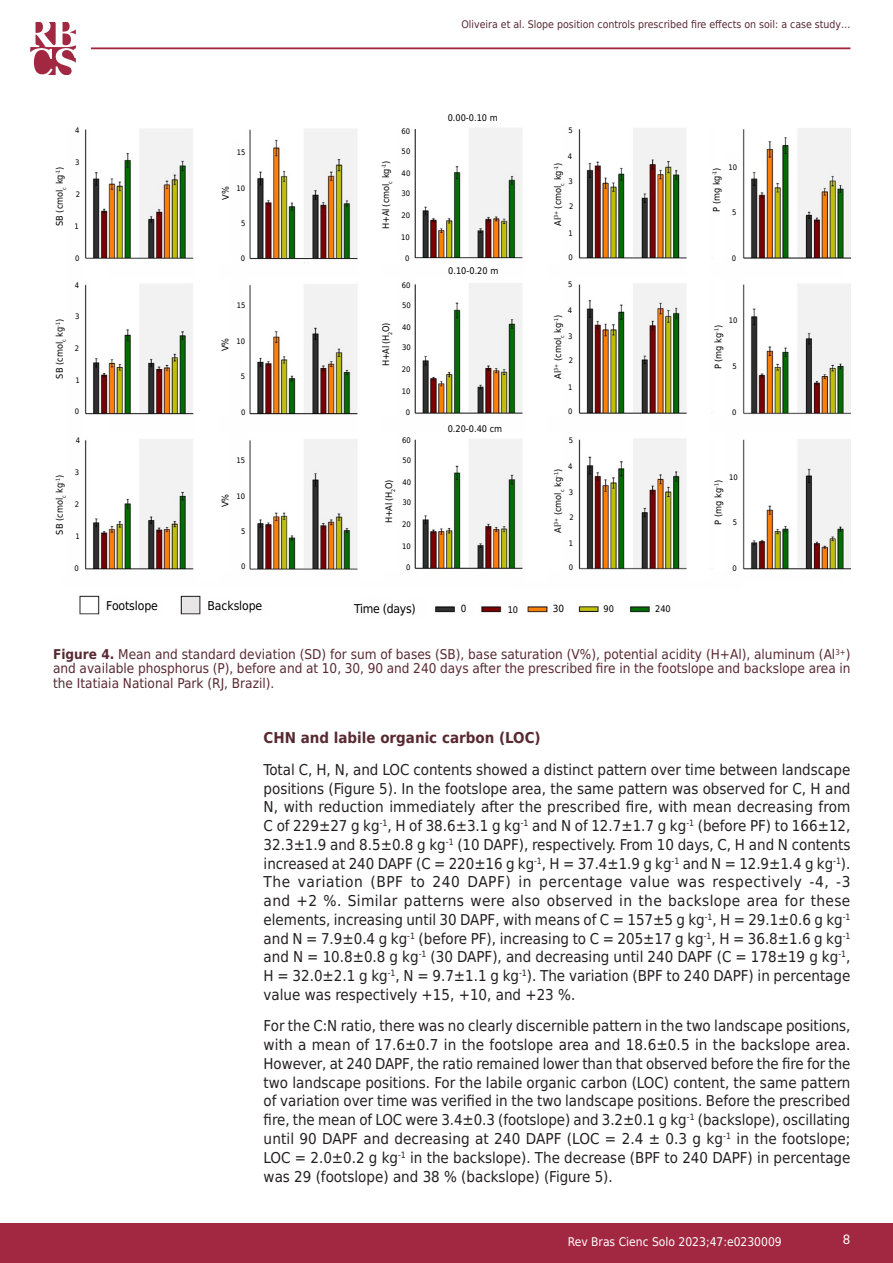
<style>
.page{position:relative;width:893px;height:1263px;background:#fff}
.page>*{position:absolute;margin:0;border:0;box-sizing:border-box;transform-origin:0 0}
.Texto__EN{font:15px/18.8px "DejaVu Sans Condensed";color:#231f20;text-align:justify}
.Subtítulo_2{font:700 15px "DejaVu Sans Condensed";color:#582931}
.Tabela_Figura_Título{font:13.5px/14.2px "DejaVu Sans Condensed";color:#582931;text-align:justify}
.t1{font:13.5px "Akkurat Pro";color:#fff}
.t2{font:12.15px "DejaVu Sans Condensed";letter-spacing:-.01em;color:#000}
.t3{font:12px "DejaVu Sans Condensed";color:#fff}
.t4{font:10.5px "DejaVu Sans Condensed";color:#582931}
.t5{font:9.9px "DejaVu Sans Condensed";color:#000}
.t6{font:9.15px "DejaVu Sans Condensed";color:#000}
.t7{font:7.65px "DejaVu Sans Condensed";color:#000}
.t8{font:5.25px "DejaVu Sans Condensed";color:#000}
.s1{font-weight:700}
</style>
<div class="page">
<div style="left:0;top:1223px;width:893px;height:40px;background:#a22842"></div>
<hr style="left:91px;top:47px;width:759px;height:2px;background:#a22842">
<svg style="left:30px;top:22px;width:46px;height:52px"></svg>
<img style="left:79px;top:128px;width:771px;height:487px">
<div style="left:195px;top:142px;width:16px;height:437px;background:#fff"></div>
<div style="left:201px;top:596px;width:8px;height:12px;background:#fff"></div>
<p class="t4" style="left:462px;top:16px;width:390px">Oliveira et al. Slope position controls prescribed fire effects on soil: a case study…</p>
<p class="t6" style="left:52px;top:226px;width:61px;rotate:-90deg">SB (cmol<sub>c</sub> kg<sup>-1</sup>)</p>
<p class="t6" style="left:52px;top:379px;width:61px;rotate:-90deg">SB (cmol<sub>c</sub> kg<sup>-1</sup>)</p>
<p class="t6" style="left:52px;top:535px;width:61px;rotate:-90deg">SB (cmol<sub>c</sub> kg<sup>-1</sup>)</p>
<p class="t7" style="left:75px;top:124px;width:6px">4</p>
<p class="t7" style="left:75px;top:156px;width:6px">3</p>
<p class="t7" style="left:76px;top:188px;width:6px">2</p>
<p class="t7" style="left:75px;top:220px;width:6px">1</p>
<p class="t7" style="left:75px;top:252px;width:6px">0</p>
<p class="t7" style="left:75px;top:279px;width:6px">4</p>
<p class="t7" style="left:75px;top:310px;width:6px">3</p>
<p class="t7" style="left:75px;top:342px;width:6px">2</p>
<p class="t7" style="left:75px;top:374px;width:6px">1</p>
<p class="t7" style="left:75px;top:405px;width:6px">0</p>
<p class="t7" style="left:76px;top:434px;width:6px">4</p>
<p class="t7" style="left:75px;top:466px;width:6px">3</p>
<p class="t7" style="left:75px;top:498px;width:6px">2</p>
<p class="t7" style="left:75px;top:530px;width:6px">1</p>
<p class="t7" style="left:75px;top:562px;width:6px">0</p>
<p class="t2" style="left:106px;top:595px;width:53px">Footslope</p>
<p class="t6" style="left:218px;top:200px;width:15px;rotate:-90deg">V%</p>
<p class="t7" style="left:237px;top:146px;width:10px">15</p>
<p class="t7" style="left:237px;top:182px;width:10px">10</p>
<p class="t7" style="left:241px;top:217px;width:6px">5</p>
<p class="t7" style="left:241px;top:252px;width:6px">0</p>
<p class="t6" style="left:218px;top:351px;width:15px;rotate:-90deg">V%</p>
<p class="t7" style="left:237px;top:299px;width:10px">15</p>
<p class="t7" style="left:237px;top:335px;width:10px">10</p>
<p class="t7" style="left:241px;top:370px;width:6px">5</p>
<p class="t7" style="left:241px;top:406px;width:6px">0</p>
<p class="t6" style="left:218px;top:507px;width:15px;rotate:-90deg">V%</p>
<p class="t7" style="left:237px;top:454px;width:10px">15</p>
<p class="t7" style="left:237px;top:490px;width:10px">10</p>
<p class="t7" style="left:241px;top:525px;width:6px">5</p>
<p class="t7" style="left:241px;top:560px;width:6px">0</p>
<p class="t7" style="left:401px;top:125px;width:10px">60</p>
<p class="t7" style="left:402px;top:145px;width:10px">50</p>
<p class="t7" style="left:402px;top:167px;width:10px">40</p>
<p class="t7" style="left:402px;top:187px;width:10px">30</p>
<p class="t7" style="left:401px;top:209px;width:10px">20</p>
<p class="t7" style="left:401px;top:231px;width:10px">10</p>
<p class="t7" style="left:405px;top:252px;width:6px">0</p>
<p class="t7" style="left:402px;top:279px;width:10px">60</p>
<p class="t7" style="left:402px;top:299px;width:10px">50</p>
<p class="t7" style="left:402px;top:321px;width:10px">40</p>
<p class="t7" style="left:402px;top:341px;width:10px">30</p>
<p class="t7" style="left:402px;top:363px;width:10px">20</p>
<p class="t7" style="left:402px;top:385px;width:10px">10</p>
<p class="t7" style="left:406px;top:406px;width:6px">0</p>
<p class="t7" style="left:402px;top:434px;width:10px">60</p>
<p class="t7" style="left:402px;top:454px;width:10px">50</p>
<p class="t7" style="left:402px;top:476px;width:10px">40</p>
<p class="t7" style="left:402px;top:496px;width:10px">30</p>
<p class="t7" style="left:402px;top:518px;width:10px">20</p>
<p class="t7" style="left:402px;top:540px;width:10px">10</p>
<p class="t7" style="left:406px;top:561px;width:6px">0</p>
<p class="t6" style="left:378px;top:229px;width:70px;rotate:-90deg">H+Al (cmol<sub>c</sub> kg<sup>-1</sup>)</p>
<p class="t6" style="left:378px;top:366px;width:45px;rotate:-90deg">H+Al (H O)</p>
<p class="t8" style="left:386px;top:335px;width:5px;rotate:-90deg">2</p>
<p class="t6" style="left:381px;top:523px;width:45px;rotate:-90deg">H+Al (H O)</p>
<p class="t8" style="left:389px;top:492px;width:5px;rotate:-90deg">2</p>
<p class="t6" style="left:448px;top:111px;width:52px">0.00-0.10 m</p>
<p class="t6" style="left:448px;top:264px;width:52px">0.10-0.20 m</p>
<p class="t6" style="left:448px;top:422px;width:56px">0.20-0.40 cm</p>
<p class="t7" style="left:569px;top:124px;width:6px">5</p>
<p class="t7" style="left:568px;top:150px;width:6px">4</p>
<p class="t7" style="left:569px;top:175px;width:6px">3</p>
<p class="t7" style="left:569px;top:200px;width:6px">2</p>
<p class="t7" style="left:569px;top:227px;width:6px">1</p>
<p class="t7" style="left:569px;top:251px;width:6px">0</p>
<p class="t7" style="left:568px;top:278px;width:6px">5</p>
<p class="t7" style="left:568px;top:304px;width:6px">4</p>
<p class="t7" style="left:568px;top:330px;width:6px">3</p>
<p class="t7" style="left:569px;top:354px;width:6px">2</p>
<p class="t7" style="left:568px;top:381px;width:6px">1</p>
<p class="t7" style="left:568px;top:405px;width:6px">0</p>
<p class="t7" style="left:569px;top:434px;width:6px">5</p>
<p class="t7" style="left:568px;top:460px;width:6px">4</p>
<p class="t7" style="left:569px;top:486px;width:6px">3</p>
<p class="t7" style="left:569px;top:511px;width:6px">2</p>
<p class="t7" style="left:569px;top:537px;width:6px">1</p>
<p class="t7" style="left:569px;top:561px;width:6px">0</p>
<p class="t6" style="left:550px;top:226px;width:65px;rotate:-90deg">Al<sup>3+</sup> (cmol<sub>c</sub> kg<sup>-1</sup>)</p>
<p class="t6" style="left:550px;top:379px;width:65px;rotate:-90deg">Al<sup>3+</sup> (cmol<sub>c</sub> kg<sup>-1</sup>)</p>
<p class="t6" style="left:550px;top:533px;width:65px;rotate:-90deg">Al<sup>3+</sup> (cmol<sub>c</sub> kg<sup>-1</sup>)</p>
<p class="t2" style="left:208px;top:595px;width:56px">Backslope</p>
<p class="t2" style="left:354px;top:598px;width:63px">Time (days)</p>
<p class="t5" style="left:553px;top:601px;width:13px">30</p>
<p class="t6" style="left:604px;top:602px;width:12px">90</p>
<p class="t6" style="left:655px;top:601px;width:17px">240</p>
<p class="t5" style="left:461px;top:601px;width:7px">0</p>
<p class="t6" style="left:508px;top:602px;width:12px">10</p>
<p class="t7" style="left:728px;top:161px;width:10px">10</p>
<p class="t7" style="left:732px;top:206px;width:6px">5</p>
<p class="t6" style="left:709px;top:212px;width:46px;rotate:-90deg">P (mg kg<sup>-1</sup>)</p>
<p class="t7" style="left:732px;top:252px;width:6px">0</p>
<p class="t7" style="left:729px;top:314px;width:10px">10</p>
<p class="t6" style="left:711px;top:369px;width:46px;rotate:-90deg">P (mg kg<sup>-1</sup>)</p>
<p class="t7" style="left:733px;top:360px;width:6px">5</p>
<p class="t7" style="left:732px;top:407px;width:6px">0</p>
<p class="t7" style="left:729px;top:471px;width:10px">10</p>
<p class="t7" style="left:733px;top:516px;width:6px">5</p>
<p class="t6" style="left:711px;top:525px;width:46px;rotate:-90deg">P (mg kg<sup>-1</sup>)</p>
<p class="t7" style="left:733px;top:562px;width:6px">0</p>
<p class="Tabela_Figura_Título" style="left:53px;top:647px;width:799px"><span class="s1">Figure 4.</span> Mean and standard deviation (SD) for sum of bases (SB), base saturation (V%), potential acidity (H+Al), aluminum (Al<sup>3+</sup>) and available phosphorus (P), before and at 10, 30, 90 and 240 days after the prescribed fire in the footslope and backslope area in the Itatiaia National Park (RJ, Brazil).</p>
<p class="Subtítulo_2" style="left:264px;top:726px;width:279px">CHN and labile organic carbon (LOC)</p>
<p class="Texto__EN" style="left:264px;top:760px;width:588px">Total C, H, N, and LOC contents showed a distinct pattern over time between landscape positions (Figure 5). In the footslope area, the same pattern was observed for C, H and N, with reduction immediately after the prescribed fire, with mean decreasing from C of 229±27 g kg<sup>-1</sup>, H of 38.6±3.1 g kg<sup>-1</sup> and N of 12.7±1.7 g kg<sup>-1</sup> (before PF) to 166±12, 32.3±1.9 and 8.5±0.8 g kg<sup>-1</sup> (10 DAPF), respectively. From 10 days, C, H and N contents increased at 240 DAPF (C = 220±16 g kg<sup>-1</sup>, H = 37.4±1.9 g kg<sup>-1</sup> and N = 12.9±1.4 g kg<sup>-1</sup>).<br>The variation (BPF to 240 DAPF) in percentage value was respectively -4, -3 and +2 %. Similar patterns were also observed in the backslope area for these elements, increasing until 30 DAPF, with means of C = 157±5 g kg<sup>-1</sup>, H = 29.1±0.6 g kg<sup>-1 </sup>and N = 7.9±0.4 g kg<sup>-1</sup> (before PF), increasing to C = 205±17 g kg<sup>-1</sup>, H = 36.8±1.6 g kg<sup>-1 </sup>and N = 10.8±0.8 g kg<sup>-1</sup> (30 DAPF), and decreasing until 240 DAPF (C = 178±19 g kg<sup>-1</sup>, H = 32.0±2.1 g kg<sup>-1</sup>, N = 9.7±1.1 g kg<sup>-1</sup>). The variation (BPF to 240 DAPF) in percentage value was respectively +15, +10, and +23 %.</p>
<p class="Texto__EN" style="left:264px;top:1016px;width:588px">For the C:N ratio, there was no clearly discernible pattern in the two landscape positions, with a mean of 17.6±0.7 in the footslope area and 18.6±0.5 in the backslope area.<br>However, at 240 DAPF, the ratio remained lower than that observed before the fire for the two landscape positions. For the labile organic carbon (LOC) content, the same pattern of variation over time was verified in the two landscape positions. Before the prescribed fire, the mean of LOC were 3.4±0.3 (footslope) and 3.2±0.1 g kg<sup>-1</sup> (backslope), oscillating until 90 DAPF and decreasing at 240 DAPF (LOC = 2.4 ± 0.3 g kg<sup>-1</sup> in the footslope; LOC = 2.0±0.2 g kg<sup>-1</sup> in the backslope). The decrease (BPF to 240 DAPF) in percentage was 29 (footslope) and 38 % (backslope) (Figure 5).</p>
<p class="t3" style="left:568px;top:1231px;width:215px">Rev Bras Cienc Solo 2023;47:e0230009</p>
<p class="t1" style="left:843px;top:1231px;width:9px">8</p>
</div>
